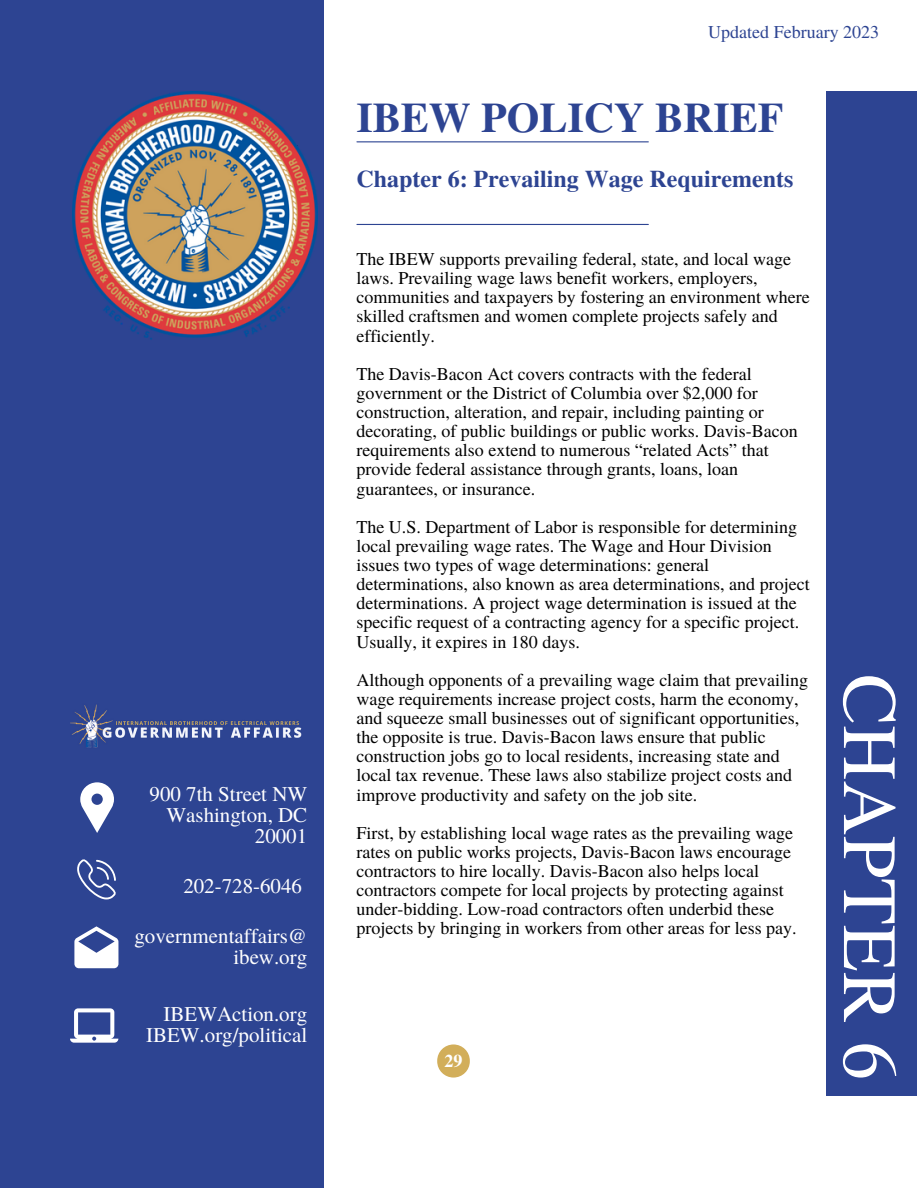
<style>
.page{position:relative;width:918px;height:1188px;background:#fff}
.page>*{position:absolute;margin:0;border:0;box-sizing:border-box;transform-origin:0 0}
.t1{font:76.5px "Te X Gyre Termes";color:#fff}
.t2{font:700 42px "Te X Gyre Termes";color:#2d4492}
.t3{font:700 24px "Te X Gyre Termes";color:#2d4492}
.t4{font:21px/21px "Te X Gyre Termes";color:#fff;text-align:right}
.t5{font:18px/19.2px "Te X Gyre Termes";color:#000}
.t6{font:18px "Te X Gyre Termes";color:#2d4492}
.t7{font:700 18px "Te X Gyre Termes";color:#fff}
</style>
<div class="page">
<hr style="left:357px;top:141px;width:291px;height:1px;background:#2d4492">
<div style="left:826px;top:92px;width:91px;height:1004px;background:#2d4492"></div>
<div style="left:437px;top:1044px;width:33px;height:34px;background:#d2ae5a;border-radius:16px"></div>
<hr style="left:357px;top:224px;width:291px;height:1px;background:#2d4492">
<div style="left:0;top:0;width:324px;height:1188px;background:#2d4492"></div>
<img style="left:72px;top:92px;width:246px;height:248px">
<svg style="left:74px;top:926px;width:44px;height:42px"></svg>
<svg style="left:80px;top:782px;width:34px;height:51px"></svg>
<svg style="left:77px;top:859px;width:39px;height:40px"></svg>
<svg style="left:70px;top:1008px;width:48px;height:35px"></svg>
<img style="left:70px;top:704px;width:232px;height:44px">
<p class="t4" style="left:150px;top:783px;width:159px">900 7th Street NW<br>Washington, DC<br>20001</p>
<p class="t4" style="left:183px;top:875px;width:120px">202-728-6046</p>
<p class="t4" style="left:135px;top:925px;width:174px">governmentaffairs@ ibew.org</p>
<p class="t4" style="left:146px;top:1003px;width:163px">IBEWAction.org<br>IBEW.org/political</p>
<p class="t6" style="left:708px;top:19px;width:172px">Updated February 2023</p>
<h2 class="t2" style="left:356px;top:85px;width:428px">IBEW POLICY BRIEF</h2>
<h3 class="t3" style="left:356px;top:160px;width:439px">Chapter 6: Prevailing Wage Requirements</h3>
<p class="t5" style="left:356px;top:248px;width:455px">The IBEW supports prevailing federal, state, and local wage laws. Prevailing wage laws benefit workers, employers, communities and taxpayers by fostering an environment where skilled craftsmen and women complete projects safely and efficiently.</p>
<p class="t5" style="left:356px;top:363px;width:443px">The Davis-Bacon Act covers contracts with the federal government or the District of Columbia over $2,000 for construction, alteration, and repair, including painting or decorating, of public buildings or public works. Davis-Bacon requirements also extend to numerous “related Acts” that provide federal assistance through grants, loans, loan guarantees, or insurance.</p>
<p class="t5" style="left:356px;top:516px;width:455px">The U.S. Department of Labor is responsible for determining local prevailing wage rates. The Wage and Hour Division issues two types of wage determinations: general determinations, also known as area determinations, and project determinations. A project wage determination is issued at the specific request of a contracting agency for a specific project.<br>Usually, it expires in 180 days.</p>
<p class="t5" style="left:356px;top:669px;width:453px">Although opponents of a prevailing wage claim that prevailing wage requirements increase project costs, harm the economy, and squeeze small businesses out of significant opportunities, the opposite is true. Davis-Bacon laws ensure that public construction jobs go to local residents, increasing state and local tax revenue. These laws also stabilize project costs and improve productivity and safety on the job site.</p>
<p class="t5" style="left:356px;top:822px;width:442px">First, by establishing local wage rates as the prevailing wage rates on public works projects, Davis-Bacon laws encourage contractors to hire locally. Davis-Bacon also helps local contractors compete for local projects by protecting against under-bidding. Low-road contractors often underbid these projects by bringing in workers from other areas for less pay.</p>
<p class="t7" style="left:444px;top:1047px;width:19px">29</p>
<h1 class="t1" style="left:925px;top:674px;width:407px;rotate:90deg">CHAPTER 6</h1>
</div>
